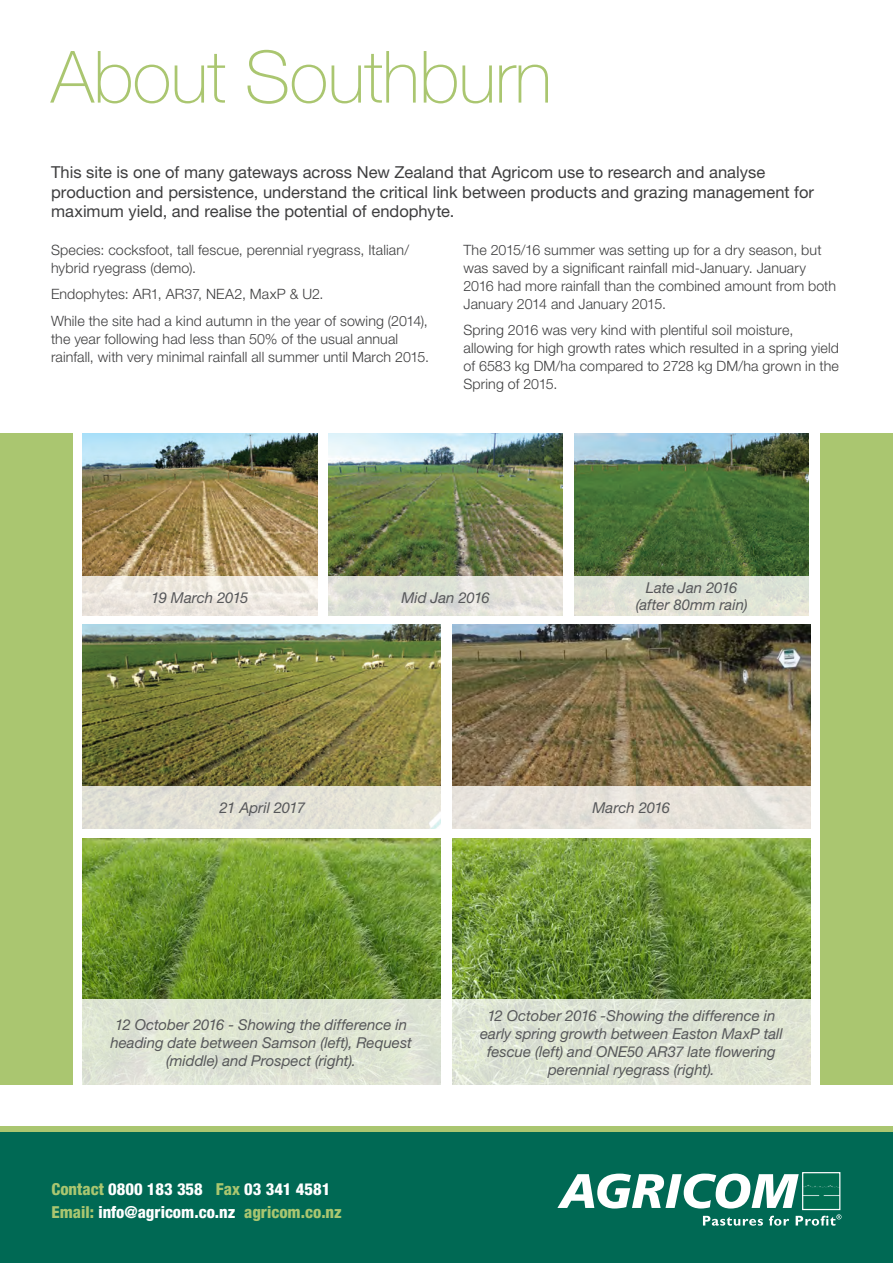
<style>
.page{position:relative;width:893px;height:1263px;background:#fff}
.page>*{position:absolute;margin:0;border:0;box-sizing:border-box;transform-origin:0 0}
.Main_heading{font:100 72.15px "Helvetica Neue LT Pro";letter-spacing:-.01em;color:#aac670}
.List_Paragraph{font:16.5px/19.5px "Helvetica Neue LT Pro";color:#3e3e3f}
.t1{font:800 condensed 16.5px "Helvetica Neue LT Pro";color:#aac670}
.t2{font:800 condensed 16.5px "Helvetica Neue LT Pro";color:#fff}
.Main_heading-2{font:italic 15px/18px "Helvetica Neue LT Pro";color:#57585a;text-align:center}
.List_Paragraph-2{font:300 14.25px/18px "Helvetica Neue LT Pro";letter-spacing:.01em;color:#3e3e3f}
.s1{color:#aac670}
.s2{color:#fff}
</style>
<div class="page">
<div style="left:821px;top:433px;width:72px;height:652px;background:#aac670"></div>
<div style="left:0;top:1128px;width:893px;height:135px;background:#006954"></div>
<div style="left:0;top:1126px;width:893px;height:5px;background:#aac670"></div>
<svg style="left:703px;top:1216px;width:60px;height:10px"></svg>
<svg style="left:769px;top:1216px;width:20px;height:10px"></svg>
<svg style="left:796px;top:1214px;width:45px;height:12px"></svg>
<div style="left:802px;top:1172px;width:38px;height:38px;border:1px solid #fff"></div>
<svg style="left:557px;top:1173px;width:283px;height:35px"></svg>
<div style="left:0;top:433px;width:72px;height:652px;background:#aac670"></div>
<img style="left:82px;top:624px;width:358px;height:162px">
<div style="left:82px;top:786px;width:358px;height:42px;background:#e3e1d6"></div>
<img style="left:452px;top:624px;width:358px;height:162px">
<div style="left:452px;top:786px;width:359px;height:42px;background:#e7e2da"></div>
<img style="left:452px;top:838px;width:358px;height:162px">
<div style="left:452px;top:1000px;width:359px;height:85px;background:#dde3d4"></div>
<img style="left:82px;top:838px;width:358px;height:162px">
<div style="left:82px;top:1000px;width:358px;height:85px;background:#dee4d3"></div>
<img style="left:83px;top:433px;width:234px;height:143px">
<img style="left:329px;top:433px;width:234px;height:143px">
<img style="left:574px;top:433px;width:235px;height:143px">
<svg style="left:82px;top:576px;width:727px;height:40px;background:#e5e4db"></svg>
<p class="Main_heading" style="left:51px;top:36px;width:502px">About Southburn</p>
<p class="List_Paragraph" style="left:51px;top:162px;width:764px">This site is one of many gateways across New Zealand that Agricom use to research and analyse production and persistence, understand the critical link between products and grazing management for maximum yield, and realise the potential of endophyte.</p>
<p class="List_Paragraph-2" style="left:51px;top:240px;width:360px">Species: cocksfoot, tall fescue, perennial ryegrass, Italian/ hybrid ryegrass (demo).</p>
<p class="List_Paragraph-2" style="left:51px;top:285px;width:274px">Endophytes: AR1, AR37, NEA2, MaxP &amp; U2.</p>
<p class="List_Paragraph-2" style="left:51px;top:311px;width:380px">While the site had a kind autumn in the year of sowing (2014), the year following had less than 50% of the usual annual rainfall, with very minimal rainfall all summer until March 2015.</p>
<p class="List_Paragraph-2" style="left:463px;top:240px;width:374px">The 2015/16 summer was setting up for a dry season, but was saved by a significant rainfall mid-January. January 2016 had more rainfall than the combined amount from both January 2014 and January 2015.</p>
<p class="List_Paragraph-2" style="left:463px;top:321px;width:377px">Spring 2016 was very kind with plentiful soil moisture, allowing for high growth rates which resulted in a spring yield of 6583 kg DM/ha compared to 2728 kg DM/ha grown in the Spring of 2015.</p>
<p class="Main_heading-2" style="left:151px;top:588px;width:99px">19 March 2015</p>
<p class="Main_heading-2" style="left:402px;top:588px;width:90px">Mid Jan 2016</p>
<p class="Main_heading-2" style="left:636px;top:578px;width:113px;line-height:17.4px">Late Jan 2016 (after 80mm rain)</p>
<p class="Main_heading-2" style="left:219px;top:798px;width:87px">21 April 2017</p>
<p class="Main_heading-2" style="left:592px;top:798px;width:79px">March 2016</p>
<p class="Main_heading-2" style="left:110px;top:1015px;width:303px">12 October 2016 - Showing the difference in heading date between Samson (left), Request (middle) and Prospect (right).</p>
<p class="t2" style="left:51px;top:1179px;width:280px"><span class="s1">Contact</span> 0800 183 358 <span class="s1">Fax</span> 03 341 4581</p>
<p class="t1" style="left:51px;top:1201px;width:292px">Email: <span class="s2">info@agricom.co.nz</span> agricom.co.nz</p>
<p class="Main_heading-2" style="left:480px;top:1006px;width:304px">12 October 2016 -Showing the difference in early spring growth between Easton MaxP tall fescue (left) and ONE50 AR37 late flowering perennial ryegrass (right).</p>
</div>
